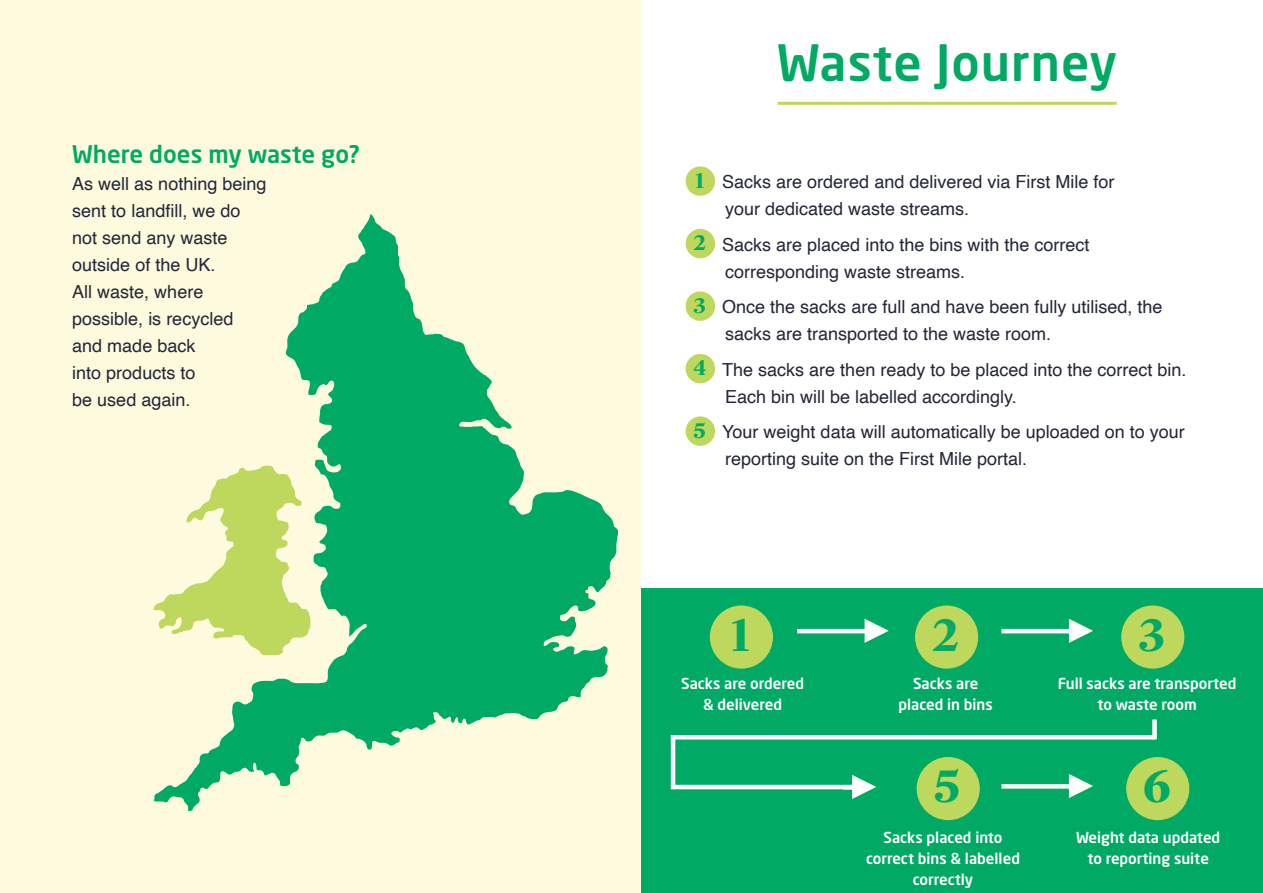
<style>
.page{position:relative;width:1263px;height:893px;background:#fff}
.page>*{position:absolute;margin:0;border:0;box-sizing:border-box;transform-origin:0 0}
.SAVILLS_head{font:500 49.5px "Neo Sans W1 G";letter-spacing:.02em;color:#00aa64}
._40LH_sub_heads{font:700 46.35px "Richmond Display";color:#00aa64}
.SAVILLS_sub_heads{font:500 24px "Neo Sans W1 G";color:#00aa64}
._40LH_sub_heads-2{font:700 21.6px "Richmond Display";color:#00aa64}
.SAVILLS_text{font:18px/27px "Helvetica";color:#222638}
.SAVILLS_smaller_subs{font:500 15px/21px "Neo Sans W1 G";color:#fff;text-align:center}
</style>
<div class="page">
<div style="left:686px;top:166px;width:29px;height:30px;background:#bed85d;border-radius:50%"></div>
<div style="left:686px;top:229px;width:29px;height:29px;background:#bed85d;border-radius:50%"></div>
<div style="left:686px;top:291px;width:29px;height:30px;background:#bed85d;border-radius:50%"></div>
<div style="left:686px;top:354px;width:29px;height:29px;background:#bed85d;border-radius:50%"></div>
<div style="left:686px;top:416px;width:29px;height:30px;background:#bed85d;border-radius:50%"></div>
<hr style="left:778px;top:102px;width:339px;height:3px;background:#bed85d">
<div style="left:631px;top:588px;width:632px;height:305px;background:#00aa64"></div>
<div style="left:710px;top:605px;width:63px;height:64px;background:#bed85d;border-radius:50%"></div>
<hr style="left:797px;top:629px;width:86px;height:4px;background:#fff">
<svg style="left:864px;top:619px;width:25px;height:24px"></svg>
<hr style="left:1001px;top:629px;width:87px;height:4px;background:#fff">
<svg style="left:1069px;top:619px;width:24px;height:24px"></svg>
<div style="left:1001px;top:784px;width:87px;height:5px;background:#fff"></div>
<svg style="left:1069px;top:774px;width:24px;height:24px"></svg>
<hr style="left:671px;top:735px;width:483px;height:4px;background:#fff">
<hr style="left:671px;top:736px;width:4px;height:51px;background:#fff">
<svg style="left:852px;top:775px;width:24px;height:24px"></svg>
<div style="left:1152px;top:719px;width:5px;height:20px;background:#fff"></div>
<div style="left:915px;top:605px;width:63px;height:64px;background:#bed85d;border-radius:50%"></div>
<div style="left:1121px;top:605px;width:63px;height:64px;background:#bed85d;border-radius:50%"></div>
<div style="left:917px;top:757px;width:63px;height:63px;background:#bed85d;border-radius:50%"></div>
<div style="left:1126px;top:757px;width:63px;height:63px;background:#bed85d;border-radius:50%"></div>
<div style="left:0;top:0;width:640px;height:893px;background:#fdfade"></div>
<svg style="left:154px;top:214px;width:464px;height:597px"></svg>
<svg style="left:153px;top:466px;width:157px;height:189px"></svg>
<hr style="left:671px;top:785px;width:187px;height:4px;background:#fff">
<p class="SAVILLS_sub_heads" style="left:72px;top:139px;width:289px">Where does my waste go?</p>
<p class="SAVILLS_text" style="left:72px;top:171px;width:196px">As well as nothing being</p>
<p class="SAVILLS_text" style="left:72px;top:198px;width:170px">sent to landfill, we do</p>
<p class="SAVILLS_text" style="left:72px;top:225px;width:157px">not send any waste</p>
<p class="SAVILLS_text" style="left:72px;top:252px;width:145px">outside of the UK.</p>
<p class="SAVILLS_text" style="left:72px;top:279px;width:133px">All waste, where</p>
<p class="SAVILLS_text" style="left:72px;top:306px;width:163px">possible, is recycled</p>
<p class="SAVILLS_text" style="left:72px;top:333px;width:125px">and made back</p>
<p class="SAVILLS_text" style="left:72px;top:360px;width:125px">into products to</p>
<p class="SAVILLS_text" style="left:72px;top:387px;width:120px">be used again.</p>
<p class="SAVILLS_head" style="left:777px;top:31px;width:341px">Waste Journey</p>
<p class="_40LH_sub_heads-2" style="left:695px;top:168px;width:10px">1</p>
<p class="SAVILLS_text" style="left:722px;top:169px;width:394px">Sacks are ordered and delivered via First Mile for your dedicated waste streams.</p>
<p class="_40LH_sub_heads-2" style="left:694px;top:230px;width:13px">2</p>
<p class="SAVILLS_text" style="left:722px;top:231px;width:369px">Sacks are placed into the bins with the correct corresponding waste streams.</p>
<p class="_40LH_sub_heads-2" style="left:694px;top:293px;width:13px">3</p>
<p class="SAVILLS_text" style="left:722px;top:294px;width:442px">Once the sacks are full and have been fully utilised, the sacks are transported to the waste room.</p>
<p class="_40LH_sub_heads-2" style="left:694px;top:355px;width:14px">4</p>
<p class="SAVILLS_text" style="left:722px;top:356px;width:466px">The sacks are then ready to be placed into the correct bin.<br>Each bin will be labelled accordingly.</p>
<p class="_40LH_sub_heads-2" style="left:694px;top:418px;width:13px">5</p>
<p class="SAVILLS_text" style="left:722px;top:419px;width:464px">Your weight data will automatically be uploaded on to your reporting suite on the First Mile portal.</p>
<p class="_40LH_sub_heads" style="left:731px;top:608px;width:20px">1</p>
<p class="SAVILLS_smaller_subs" style="left:681px;top:672px;width:124px">Sacks are ordered &amp; delivered</p>
<p class="SAVILLS_smaller_subs" style="left:898px;top:672px;width:96px">Sacks are placed in bins</p>
<p class="SAVILLS_smaller_subs" style="left:1058px;top:672px;width:180px">Full sacks are transported to waste room</p>
<p class="_40LH_sub_heads" style="left:933px;top:608px;width:26px">2</p>
<p class="_40LH_sub_heads" style="left:1139px;top:608px;width:27px">3</p>
<p class="_40LH_sub_heads" style="left:934px;top:760px;width:27px">5</p>
<p class="_40LH_sub_heads" style="left:1143px;top:760px;width:29px">6</p>
<p class="SAVILLS_smaller_subs" style="left:866px;top:826px;width:155px">Sacks placed into correct bins &amp; labelled correctly</p>
<p class="SAVILLS_smaller_subs" style="left:1076px;top:826px;width:146px">Weight data updated to reporting suite</p>
</div>
